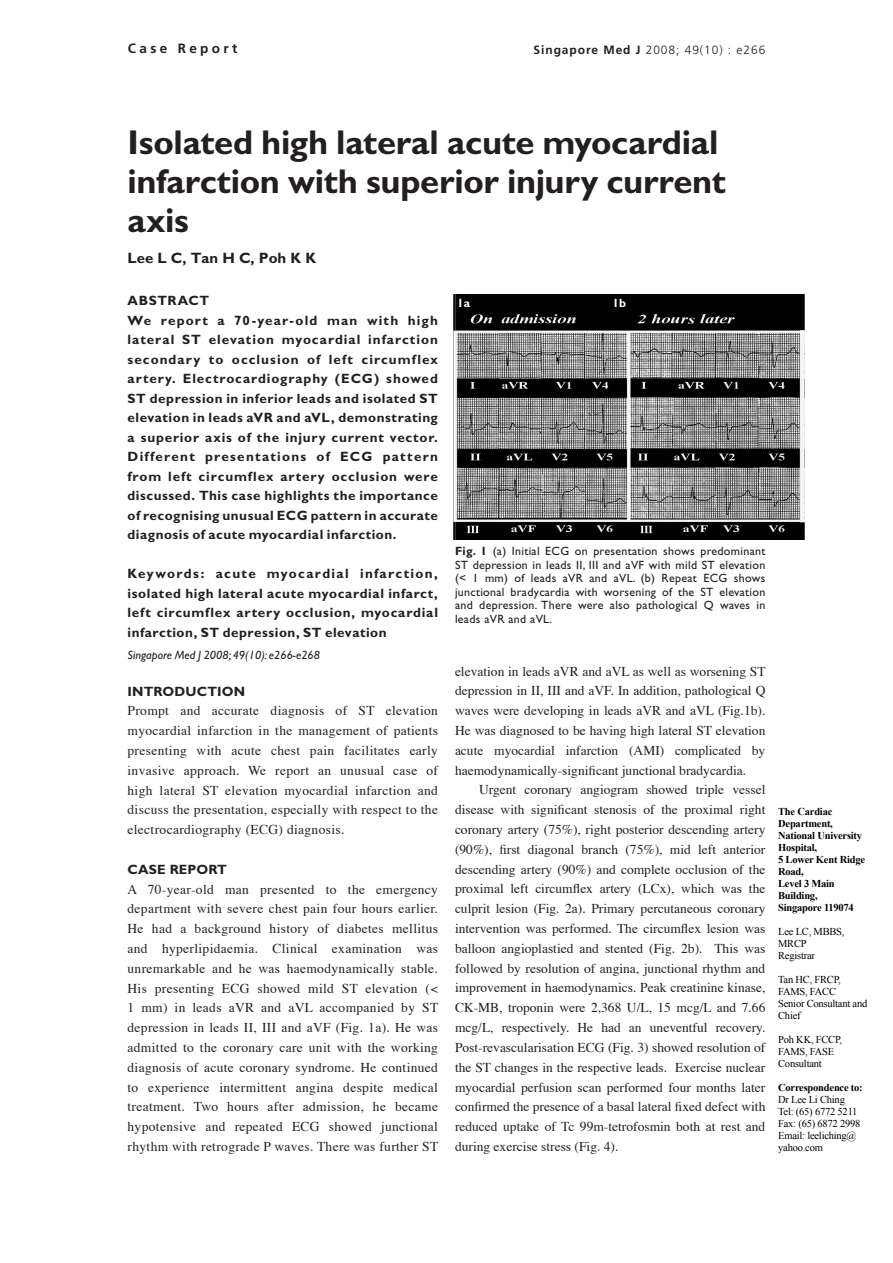
<style>
.page{position:relative;width:893px;height:1263px;background:#fff}
.page>*{position:absolute;margin:0;border:0;box-sizing:border-box;transform-origin:0 0}
.Headlines_GillSansXB{font:700 34.5px/39px "Gill Sans";letter-spacing:-.005em;color:#231f20}
.Author_GillSansBld{font:700 15px "Gill Sans";color:#231f20}
.Subhead_GillSansXBld{font:13.5px/19.8px "Times";letter-spacing:.015em;color:#231f20;text-align:justify}
.Abstract{font:700 13.5px/19.5px "Gill Sans";letter-spacing:.04em;color:#231f20;text-align:justify}
.Subhead_GillSansXBld-2{font:700 13.5px "Gill Sans";letter-spacing:.01em;color:#231f20}
.Extract{font:700 13.5px "Frutiger";letter-spacing:.25em;color:#231f20}
.Subhead_GillSansXBld-3{font:12px/13.5px "Gill Sans";letter-spacing:.025em;color:#231f20;text-align:justify}
.Abstract-2{font:italic 12px "Gill Sans";letter-spacing:.005em;color:#231f20}
.t1{font:300 12px "Frutiger";letter-spacing:.08em;color:#231f20}
.t2{font:700 12px "Gill Sans";color:#fff}
.Correspondence{font:10.5px/12px "Times New Roman";letter-spacing:-.02em;color:#000}
.Correspondence-2{font:700 10.5px/12px "Times New Roman";letter-spacing:-.02em;color:#000}
.s1{font-weight:700}
</style>
<div class="page">
<img style="left:454px;top:295px;width:350px;height:244px">
<p class="Extract" style="left:128px;top:40px;width:111px">Case Report</p>
<p class="t1" style="left:534px;top:43px;width:233px"><span class="s1">Singapore Med J</span> 2008; 49(10) : e266</p>
<p class="Headlines_GillSansXB" style="left:128px;top:123px;width:600px">Isolated high lateral acute myocardial infarction with superior injury current axis</p>
<p class="Author_GillSansBld" style="left:128px;top:249px;width:190px">Lee L C, Tan H C, Poh K K</p>
<p class="Abstract" style="left:128px;top:291px;width:83px">ABSTRACT</p>
<p class="Abstract" style="left:128px;top:310px;width:312px">We report a 70-year-old man with high lateral ST elevation myocardial infarction secondary to occlusion of left circumflex artery. Electrocardiography (ECG) showed ST depression in inferior leads and isolated ST elevation in leads aVR and aVL, demonstrating a superior axis of the injury current vector.<br>Different presentations of ECG pattern from left circumflex artery occlusion were discussed. This case highlights the importance of recognising unusual ECG pattern in accurate diagnosis of acute myocardial infarction.</p>
<p class="Abstract" style="left:128px;top:564px;width:312px">Keywords: acute myocardial infarction, isolated high lateral acute myocardial infarct, left circumflex artery occlusion, myocardial infarction, ST depression, ST elevation</p>
<p class="Abstract-2" style="left:128px;top:648px;width:194px">Singapore Med J 2008; 49(10): e266-e268</p>
<p class="Subhead_GillSansXBld-2" style="left:128px;top:683px;width:78px">Introducti</p>
<p class="Subhead_GillSansXBld-2" style="left:222px;top:683px;width:25px">on</p>
<p class="Subhead_GillSansXBld" style="left:128px;top:702px;width:312px">Prompt and accurate diagnosis of ST elevation myocardial infarction in the management of patients presenting with acute chest pain facilitates early invasive approach. We report an unusual case of high lateral ST elevation myocardial infarction and discuss the presentation, especially with respect to the electrocardiography (ECG) diagnosis.</p>
<p class="Subhead_GillSansXBld-2" style="left:128px;top:861px;width:21px">Case</p>
<p class="Subhead_GillSansXBld-2" style="left:170px;top:861px;width:49px">Report</p>
<p class="Subhead_GillSansXBld" style="left:128px;top:880px;width:312px">A 70-year-old man presented to the emergency department with severe chest pain four hours earlier.<br>He had a background history of diabetes mellitus and hyperlipidaemia. Clinical examination was unremarkable and he was haemodynamically stable.<br>His presenting ECG showed mild ST elevation (&lt; 1 mm) in leads aVR and aVL accompanied by ST depression in leads II, III and aVF (Fig. 1a). He was admitted to the coronary care unit with the working diagnosis of acute coronary syndrome. He continued to experience intermittent angina despite medical treatment. Two hours after admission, he became hypotensive and repeated ECG showed junctional rhythm with retrograde P waves. There was further ST</p>
<p class="t2" style="left:457px;top:296px;width:14px">1a</p>
<p class="t2" style="left:612px;top:296px;width:15px">1b</p>
<p class="Subhead_GillSansXBld-3" style="left:455px;top:544px;width:312px"><span class="s1">Fig. 1</span> (a) Initial ECG on presentation shows predominant ST depression in leads II, III and aVF with mild ST elevation (&lt; 1 mm) of leads aVR and aVL. (b) Repeat ECG shows junctional bradycardia with worsening of the ST elevation and depression. There were also pathological Q waves in leads aVR and aVL.</p>
<p class="Subhead_GillSansXBld" style="left:455px;top:662px;width:312px">elevation in leads aVR and aVL as well as worsening ST depression in II, III and aVF. In addition, pathological Q waves were developing in leads aVR and aVL (Fig.1b).<br>He was diagnosed to be having high lateral ST elevation acute myocardial infarction (AMI) complicated by haemodynamically-significant junctional bradycardia.</p>
<p class="Subhead_GillSansXBld" style="left:455px;top:781px;width:312px;text-indent:24px">Urgent coronary angiogram showed triple vessel disease with significant stenosis of the proximal right coronary artery (75%), right posterior descending artery (90%), first diagonal branch (75%), mid left anterior descending artery (90%) and complete occlusion of the proximal left circumflex artery (LCx), which was the culprit lesion (Fig. 2a). Primary percutaneous coronary intervention was performed. The circumflex lesion was balloon angioplastied and stented (Fig. 2b). This was followed by resolution of angina, junctional rhythm and improvement in haemodynamics. Peak creatinine kinase, CK-MB, troponin were 2,368 U/L, 15 mcg/L and 7.66 mcg/L, respectively. He had an uneventful recovery.<br>Post-revascularisation ECG (Fig. 3) showed resolution of the ST changes in the respective leads. Exercise nuclear myocardial perfusion scan performed four months later confirmed the presence of a basal lateral fixed defect with reduced uptake of Tc 99m-tetrofosmin both at rest and during exercise stress (Fig. 4).</p>
<p class="Correspondence-2" style="left:778px;top:806px;width:56px">The Cardiac<br>Department,</p>
<p class="Correspondence-2" style="left:778px;top:830px;width:86px">National University<br>Hospital,</p>
<p class="Correspondence-2" style="left:778px;top:854px;width:88px">5 Lower Kent Ridge<br>Road,</p>
<p class="Correspondence-2" style="left:778px;top:878px;width:58px">Level 3 Main<br>Building,</p>
<p class="Correspondence-2" style="left:778px;top:902px;width:77px">Singapore 119074</p>
<p class="Correspondence" style="left:778px;top:926px;width:68px">Lee LC, MBBS,<br>MRCP</p>
<p class="Correspondence" style="left:778px;top:950px;width:38px">Registrar</p>
<p class="Correspondence" style="left:778px;top:974px;width:64px">Tan HC, FRCP,<br>FAMS, FACC</p>
<p class="Correspondence" style="left:778px;top:998px;width:91px">Senior Consultant and<br>Chief</p>
<p class="Correspondence" style="left:778px;top:1034px;width:65px">Poh KK, FCCP,<br>FAMS, FASE<br>Consultant</p>
<p class="Correspondence-2" style="left:778px;top:1082px;width:86px">Correspondence to:</p>
<p class="Correspondence" style="left:778px;top:1094px;width:68px">Dr Lee Li Ching</p>
<p class="Correspondence" style="left:778px;top:1106px;width:81px">Tel: (65) 6772 5211</p>
<p class="Correspondence" style="left:778px;top:1118px;width:84px">Fax: (65) 6872 2998</p>
<p class="Correspondence" style="left:778px;top:1130px;width:80px">Email: leeliching@ yahoo.com</p>
</div>
